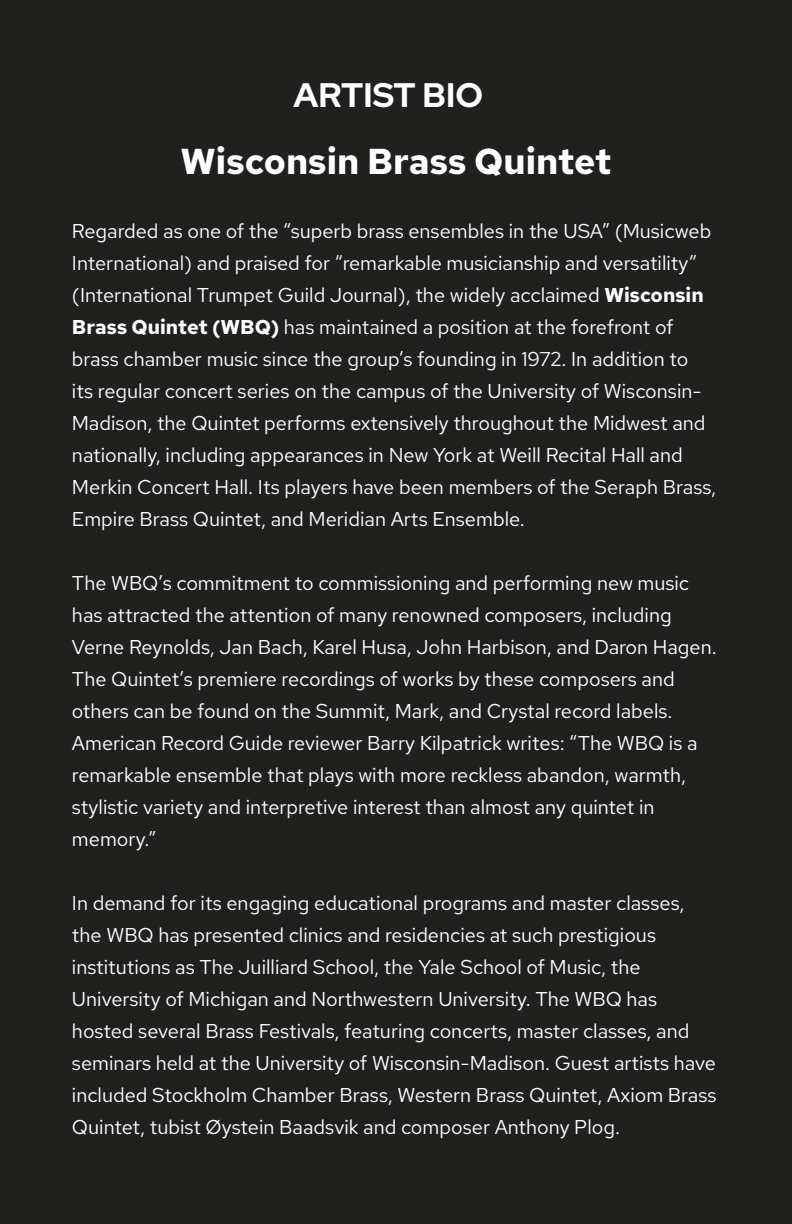
<style>
.page{position:relative;width:792px;height:1224px;background:#20201f}
.page>*{position:absolute;margin:0;border:0;box-sizing:border-box;transform-origin:0 0}
.t1{font:700 36px "Red Hat Text";color:#fff}
.t2{font:700 34px "Red Hat Display";color:#fff}
.t3{font:20px/32px "Red Hat Text";color:#fff}
.s1{font-weight:700}
</style>
<div class="page">
<h2 class="t2" style="left:293px;top:81px;width:191px">ARTIST BIO</h2>
<h1 class="t1" style="left:181px;top:146px;width:432px">Wisconsin Brass Quintet</h1>
<p class="t3" style="left:72px;top:217px;width:646px">Regarded as one of the “superb brass ensembles in the USA” (Musicweb International) and praised for “remarkable musicianship and versatility” (International Trumpet Guild Journal), the widely acclaimed <span class="s1">Wisconsin Brass Quintet (WBQ)</span> has maintained a position at the forefront of brass chamber music since the group’s founding in 1972. In addition to<br>its regular concert series on the campus of the University of Wisconsin-Madison, the Quintet performs extensively throughout the Midwest and nationally, including appearances in New York at Weill Recital Hall and Merkin Concert Hall. Its players have been members of the Seraph Brass, Empire Brass Quintet, and Meridian Arts Ensemble.</p>
<p class="t3" style="left:72px;top:569px;width:646px">The WBQ’s commitment to commissioning and performing new music has attracted the attention of many renowned composers, including Verne Reynolds, Jan Bach, Karel Husa, John Harbison, and Daron Hagen.<br>The Quintet’s premiere recordings of works by these composers and others can be found on the Summit, Mark, and Crystal record labels.<br>American Record Guide reviewer Barry Kilpatrick writes: “The WBQ is a remarkable ensemble that plays with more reckless abandon, warmth, stylistic variety and interpretive interest than almost any quintet in memory.”</p>
<p class="t3" style="left:72px;top:889px;width:646px">In demand for its engaging educational programs and master classes, the WBQ has presented clinics and residencies at such prestigious institutions as The Juilliard School, the Yale School of Music, the University of Michigan and Northwestern University. The WBQ has hosted several Brass Festivals, featuring concerts, master classes, and seminars held at the University of Wisconsin-Madison. Guest artists have included Stockholm Chamber Brass, Western Brass Quintet, Axiom Brass Quintet, tubist Øystein Baadsvik and composer Anthony Plog.</p>
</div>
